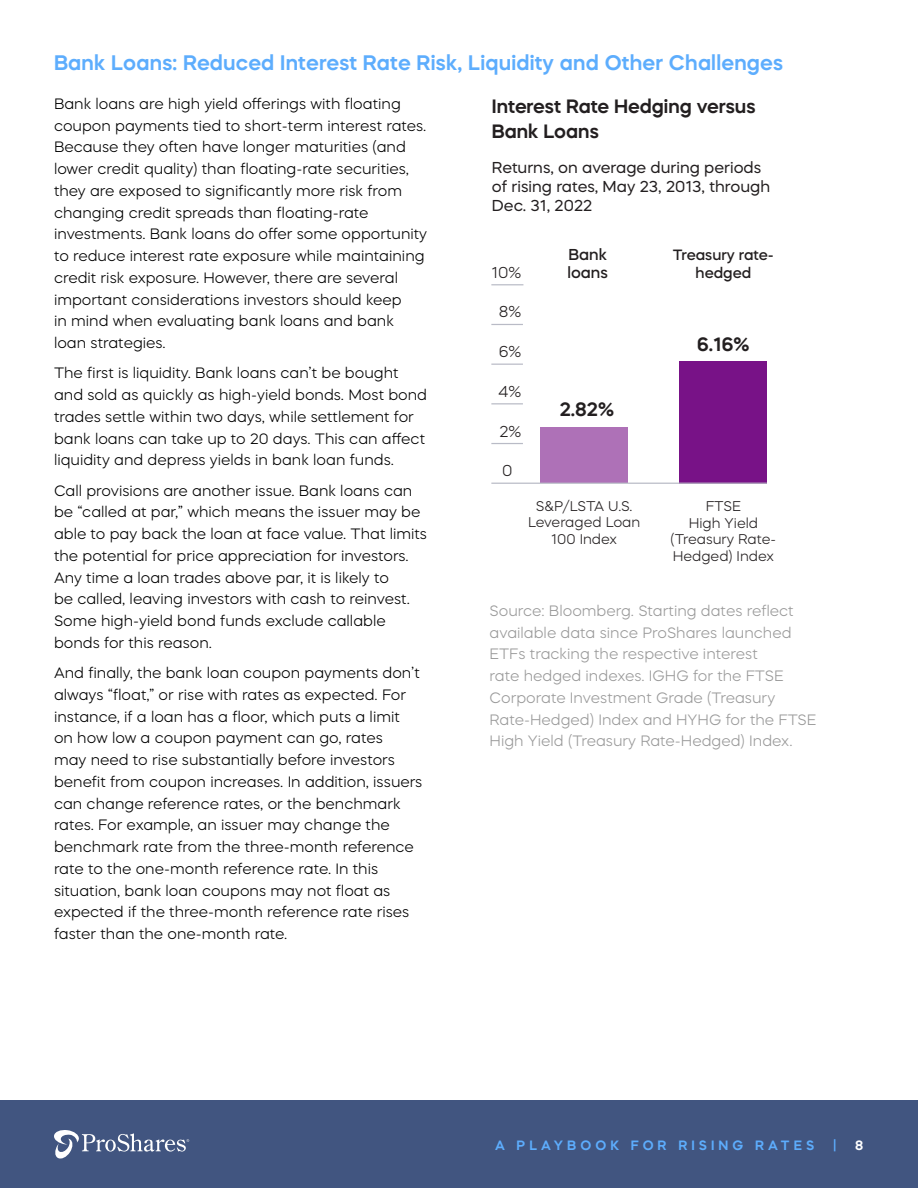
<style>
.page{position:relative;width:918px;height:1188px;background:#fff}
.page>*{position:absolute;margin:0;border:0;box-sizing:border-box;transform-origin:0 0}
.t1{font:600 21px "Mazzard H";letter-spacing:.01em;color:#5dadfd}
.t2{font:600 19.35px/24.6px "Mazzard H";color:#231f20}
.t3{font:15.75px/19.4px "Mazzard H";color:#231f20}
.t4{font:300 15.75px "Mazzard H";color:#231f20}
.t5{font:500 15.75px/17.5px "Mazzard H";color:#231f20}
.t6{font:300 15px/21.8px "Mazzard H";color:#000}
.t7{font:300 15px/21.8px "Mazzard H";color:#999}
.t8{font:500 14.85px/17.9px "Mazzard H";color:#231f20;text-align:center}
.t9{font:300 14.1px/16.6px "Mazzard H";color:#231f20;text-align:center}
.t10{font:600 13.5px "Mazzard H";letter-spacing:.3em;color:#5dadfd}
.t11{font:600 13.5px "Mazzard H";color:#fff}
</style>
<div class="page">
<div style="left:0;top:1101px;width:918px;height:87px;background:#415580"></div>
<svg style="left:54px;top:1130px;width:135px;height:29px"></svg>
<div style="left:680px;top:361px;width:87px;height:122px;background:#781287"></div>
<div style="left:541px;top:427px;width:87px;height:56px;background:#ae71b7"></div>
<hr style="left:491px;top:483px;width:276px;height:1px;background:#b9bbc6">
<hr style="left:491px;top:443px;width:32px;height:1px;background:#b9bbc6">
<hr style="left:491px;top:403px;width:32px;height:1px;background:#b9bbc6">
<hr style="left:491px;top:364px;width:32px;height:1px;background:#b9bbc6">
<hr style="left:491px;top:324px;width:32px;height:1px;background:#b9bbc6">
<hr style="left:491px;top:284px;width:32px;height:1px;background:#b9bbc6">
<h1 class="t1" style="left:54px;top:49px;width:731px">Bank Loans: Reduced Interest Rate Risk, Liquidity and Other Challenges</h1>
<p class="t6" style="left:54px;top:93px;width:375px">Bank loans are high yield offerings with floating coupon payments tied to short-term interest rates.<br>Because they often have longer maturities (and lower credit quality) than floating-rate securities, they are exposed to significantly more risk from changing credit spreads than floating-rate investments. Bank loans do offer some opportunity to reduce interest rate exposure while maintaining credit risk exposure. However, there are several important considerations investors should keep<br>in mind when evaluating bank loans and bank loan strategies.</p>
<p class="t6" style="left:54px;top:362px;width:375px">The first is liquidity. Bank loans can’t be bought and sold as quickly as high-yield bonds. Most bond trades settle within two days, while settlement for bank loans can take up to 20 days. This can affect liquidity and depress yields in bank loan funds.</p>
<p class="t6" style="left:54px;top:479px;width:375px">Call provisions are another issue. Bank loans can be “called at par,” which means the issuer may be able to pay back the loan at face value. That limits the potential for price appreciation for investors.<br>Any time a loan trades above par, it is likely to<br>be called, leaving investors with cash to reinvest.<br>Some high-yield bond funds exclude callable bonds for this reason.</p>
<p class="t6" style="left:54px;top:662px;width:370px">And finally, the bank loan coupon payments don’t always “float,” or rise with rates as expected. For instance, if a loan has a floor, which puts a limit on how low a coupon payment can go, rates<br>may need to rise substantially before investors benefit from coupon increases. In addition, issuers can change reference rates, or the benchmark rates. For example, an issuer may change the benchmark rate from the three-month reference rate to the one-month reference rate. In this situation, bank loan coupons may not float as expected if the three-month reference rate rises faster than the one-month rate.</p>
<p class="t2" style="left:492px;top:94px;width:265px">Interest Rate Hedging versus<br>Bank Loans</p>
<p class="t3" style="left:492px;top:157px;width:280px">Returns, on average during periods of rising rates, May 23, 2013, through<br>Dec. 31, 2022</p>
<p class="t4" style="left:491px;top:263px;width:31px">10%</p>
<p class="t4" style="left:499px;top:302px;width:24px">8%</p>
<p class="t4" style="left:499px;top:342px;width:24px">6%</p>
<p class="t5" style="left:567px;top:246px;width:42px">Bank loans</p>
<p class="t4" style="left:498px;top:382px;width:25px">4%</p>
<p class="t4" style="left:499px;top:421px;width:24px">2%</p>
<p class="t2" style="left:560px;top:397px;width:56px">2.82%</p>
<p class="t4" style="left:502px;top:461px;width:12px">0</p>
<p class="t9" style="left:528px;top:497px;width:114px">S&amp;P/LSTA U.S.<br>Leveraged Loan<br>100 Index</p>
<p class="t8" style="left:673px;top:246px;width:102px">Treasury rate&shy;hedged</p>
<p class="t2" style="left:697px;top:331px;width:54px">6.16%</p>
<p class="t9" style="left:671px;top:497px;width:107px">FTSE<br>High Yield (Treasury Rate-<br>Hedged) Index</p>
<p class="t7" style="left:490px;top:599px;width:328px">Source: Bloomberg. Starting dates reflect available data since ProShares launched ETFs tracking the respective interest<br>rate hedged indexes. IGHG for the FTSE Corporate Investment Grade (Treasury Rate-Hedged) Index and HYHG for the FTSE High Yield (Treasury Rate-Hedged) Index.</p>
<p class="t10" style="left:495px;top:1136px;width:321px">A PLAYBOOK FOR RISING RATES</p>
<p class="t10" style="left:833px;top:1136px;width:4px">|</p>
<p class="t11" style="left:855px;top:1136px;width:10px">8</p>
</div>
